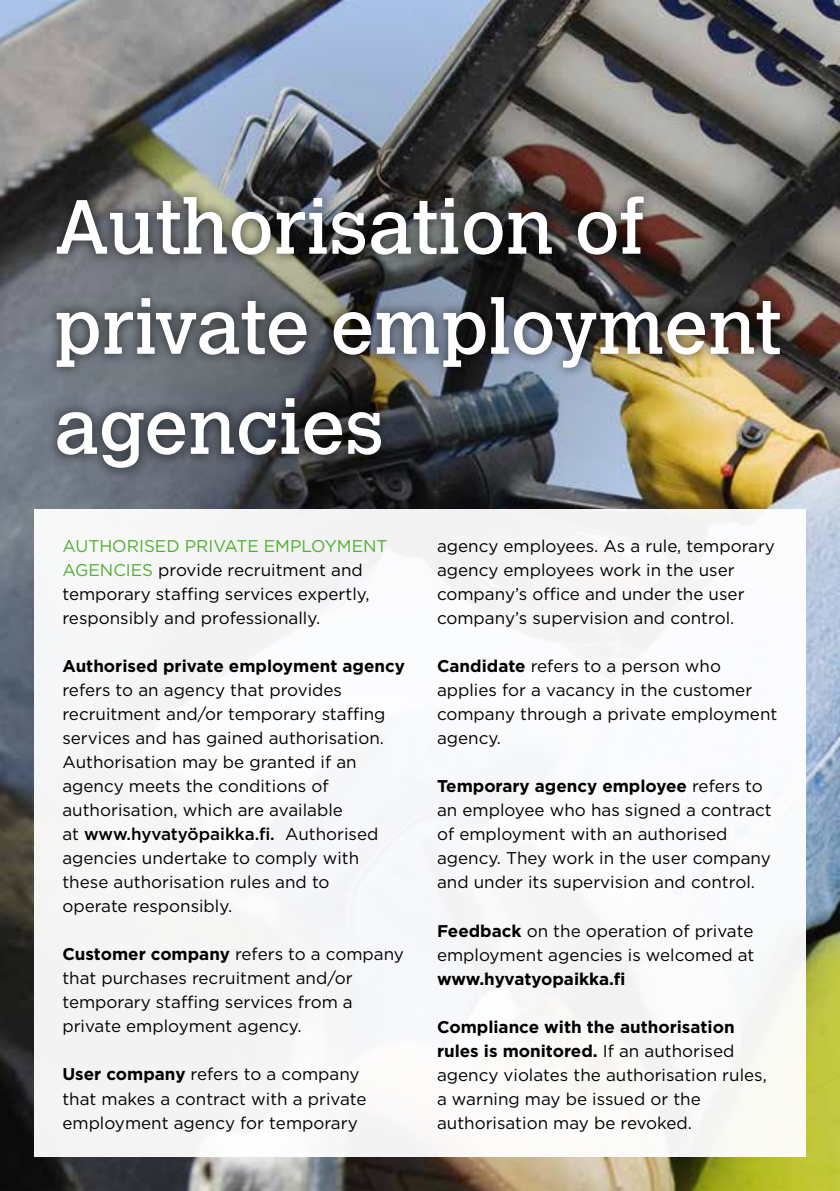
<style>
.page{position:relative;width:840px;height:1191px;background:#fff}
.page>*{position:absolute;margin:0;border:0;box-sizing:border-box;transform-origin:0 0}
.t1{font:76px/100px "Calvert MT Std";color:#fff}
.t2{font:17px/24px "Gotham";color:#000}
.t3{font:700 17px "Gotham";color:#000}
.s1{color:#52ae32}
.s2{font-weight:500}
.s3{font-weight:700}
</style>
<div class="page">
<img style="left:0;top:0;width:839px;height:1191px">
<img style="left:23px;top:0;width:702px;height:697px">
<div style="left:34px;top:509px;width:771px;height:648px;background:#f7f8f8"></div>
<div style="left:45px;top:185px;width:746px;height:294px;background:#000;opacity:.75"></div>
<h1 class="t1" style="left:54px;top:178px;width:727px">Authorisation of private employment agencies</h1>
<p class="t2" style="left:62px;top:534px;width:326px"><span class="s1">AUTHORISED PRIVATE EMPLOYMENT AGENCIES</span> provide recruitment and temporary staffing services expertly, responsibly and professionally.</p>
<p class="t3" style="left:62px;top:655px;width:344px">Authorised private employment agency</p>
<p class="t2" style="left:62px;top:678px;width:324px">refers to an agency that provides recruitment and/or temporary staffing services and has gained authorisation.<br>Authorisation may be granted if an agency meets the conditions of authorisation, which are available<br>at <span class="s2">www.hyvatyöpaikka.fi.</span> Authorised agencies undertake to comply with these authorisation rules and to operate responsibly.</p>
<p class="t2" style="left:62px;top:942px;width:343px"><span class="s3">Customer company</span> refers to a company that purchases recruitment and/or temporary staffing services from a private employment agency.</p>
<p class="t2" style="left:62px;top:1062px;width:305px"><span class="s3">User company</span> refers to a company that makes a contract with a private employment agency for temporary</p>
<p class="t2" style="left:437px;top:534px;width:339px">agency employees. As a rule, temporary agency employees work in the user company’s office and under the user company’s supervision and control.</p>
<p class="t2" style="left:437px;top:654px;width:342px"><span class="s3">Candidate</span> refers to a person who applies for a vacancy in the customer company through a private employment agency.</p>
<p class="t2" style="left:437px;top:774px;width:336px"><span class="s3">Temporary agency employee</span> refers to an employee who has signed a contract of employment with an authorised agency. They work in the user company and under its supervision and control.</p>
<p class="t2" style="left:437px;top:918px;width:319px"><span class="s3">Feedback</span> on the operation of private employment agencies is welcomed at</p>
<p class="t3" style="left:437px;top:967px;width:190px">www.hyvatyopaikka.fi</p>
<p class="t2" style="left:437px;top:1014px;width:331px"><span class="s3">Compliance with the authorisation rules is monitored.</span> If an authorised agency violates the authorisation rules, a warning may be issued or the authorisation may be revoked.</p>
</div>
